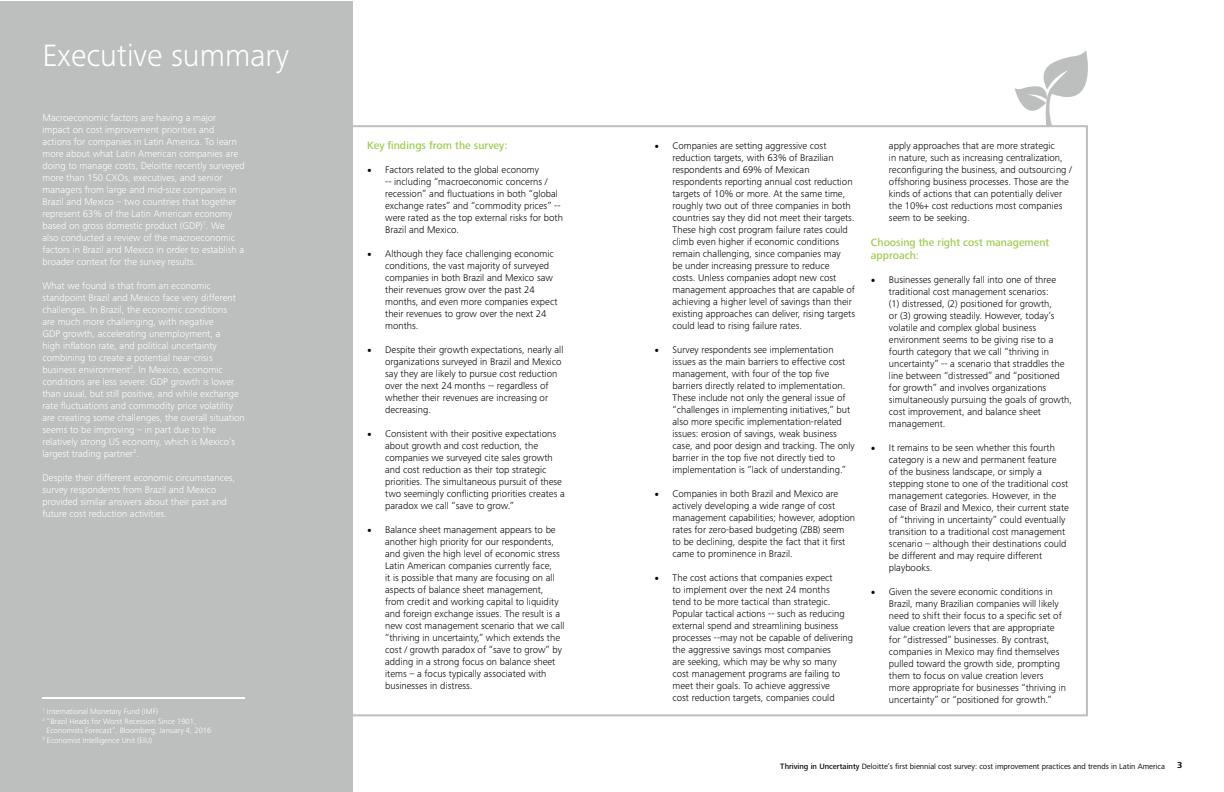
<style>
.page{position:relative;width:1224px;height:792px;background:#fff}
.page>*{position:absolute;margin:0;border:0;box-sizing:border-box;transform-origin:0 0}
.t1{font:300 32px "Frutiger Next Pro";color:#fff}
.t2{font:500 11px/13.2px "Frutiger Next Pro";color:#99ca49}
.t3{font:300 10px/12px "Frutiger Next Pro";color:#000}
.t4{font:300 10px/12px "Frutiger Next Pro";color:#fff}
.t5{font:700 9px "Frutiger Next Pro";color:#000}
.t6{font:300 8px "Frutiger Next Pro";color:#fff}
.t7{font:8px "Frutiger Next Pro";color:#000}
.s1{font-family:"Minion Pro";font-weight:400;font-size:12px}
.s2{font-weight:500}
</style>
<div class="page">
<svg style="left:1015px;top:50px;width:73px;height:77px"></svg>
<div style="left:0;top:1px;width:353px;height:791px;background:#bdbfbf"></div>
<hr style="left:42px;top:697px;width:203px;height:2px;background:#fff">
<h1 class="t1" style="left:42px;top:37px;width:248px">Executive summary</h1>
<p class="t4" style="left:43px;top:111px;width:204px">Macroeconomic factors are having a major impact on cost improvement priorities and actions for companies in Latin America. To learn more about what Latin American companies are doing to manage costs, Deloitte recently surveyed more than 150 CXOs, executives, and senior managers from large and mid-size companies in Brazil and Mexico – two countries that together represent 63% of the Latin American economy based on gross domestic product (GDP)<sup>1</sup>. We<br>also conducted a review of the macroeconomic factors in Brazil and Mexico in order to establish a broader context for the survey results.</p>
<p class="t4" style="left:43px;top:279px;width:204px">What we found is that from an economic standpoint Brazil and Mexico face very different challenges. In Brazil, the economic conditions<br>are much more challenging, with negative<br>GDP growth, accelerating unemployment, a<br>high inflation rate, and political uncertainty combining to create a potential near-crisis business environment<sup>2</sup>. In Mexico, economic conditions are less severe: GDP growth is lower than usual, but still positive, and while exchange rate fluctuations and commodity price volatility are creating some challenges, the overall situation seems to be improving – in part due to the relatively strong US economy, which is Mexico’s largest trading partner<sup>3</sup>.</p>
<p class="t4" style="left:43px;top:471px;width:194px">Despite their different economic circumstances, survey respondents from Brazil and Mexico provided similar answers about their past and future cost reduction activities.</p>
<p class="t6" style="left:42px;top:707px;width:117px"><sup>1</sup> International Monetary Fund (IMF)</p>
<p class="t6" style="left:42px;top:716px;width:155px"><sup>2</sup> “Brazil Heads for Worst Recession Since 1901,</p>
<p class="t6" style="left:47px;top:726px;width:166px">Economists Forecast”, Bloomberg, January 4, 2016</p>
<p class="t6" style="left:42px;top:736px;width:111px"><sup>3</sup> Economist Intelligence Unit (EIU)</p>
<p class="t2" style="left:367px;top:139px;width:142px">Key findings from the survey:</p>
<p class="t3" style="left:385px;top:164px;width:179px;text-indent:-18px"><span class="s1">•</span> Factors related to the global economy<br>-- including “macroeconomic concerns / recession” and fluctuations in both “global exchange rates” and “commodity prices” -- were rated as the top external risks for both Brazil and Mexico.</p>
<p class="t3" style="left:385px;top:248px;width:174px;text-indent:-18px"><span class="s1">•</span> Although they face challenging economic conditions, the vast majority of surveyed companies in both Brazil and Mexico saw their revenues grow over the past 24 months, and even more companies expect their revenues to grow over the next 24 months.</p>
<p class="t3" style="left:385px;top:344px;width:180px;text-indent:-18px"><span class="s1">•</span> Despite their growth expectations, nearly all organizations surveyed in Brazil and Mexico say they are likely to pursue cost reduction over the next 24 months -- regardless of whether their revenues are increasing or decreasing.</p>
<p class="t3" style="left:385px;top:428px;width:181px;text-indent:-18px"><span class="s1">•</span> Consistent with their positive expectations about growth and cost reduction, the companies we surveyed cite sales growth and cost reduction as their top strategic priorities. The simultaneous pursuit of these two seemingly conflicting priorities creates a paradox we call “save to grow.”</p>
<p class="t3" style="left:385px;top:524px;width:181px;text-indent:-18px"><span class="s1">•</span> Balance sheet management appears to be another high priority for our respondents, and given the high level of economic stress Latin American companies currently face,<br>it is possible that many are focusing on all aspects of balance sheet management, from credit and working capital to liquidity and foreign exchange issues. The result is a new cost management scenario that we call “thriving in uncertainty,” which extends the cost / growth paradox of “save to grow” by adding in a strong focus on balance sheet items – a focus typically associated with businesses in distress.</p>
<p class="t3" style="left:673px;top:139px;width:184px;text-indent:-18px"><span class="s1">•</span> Companies are setting aggressive cost reduction targets, with 63% of Brazilian respondents and 69% of Mexican respondents reporting annual cost reduction targets of 10% or more. At the same time, roughly two out of three companies in both countries say they did not meet their targets.<br>These high cost program failure rates could climb even higher if economic conditions remain challenging, since companies may<br>be under increasing pressure to reduce<br>costs. Unless companies adopt new cost management approaches that are capable of achieving a higher level of savings than their existing approaches can deliver, rising targets could lead to rising failure rates.</p>
<p class="t3" style="left:673px;top:343px;width:184px;text-indent:-18px"><span class="s1">•</span> Survey respondents see implementation issues as the main barriers to effective cost management, with four of the top five barriers directly related to implementation.<br>These include not only the general issue of “challenges in implementing initiatives,” but also more specific implementation-related issues: erosion of savings, weak business case, and poor design and tracking. The only barrier in the top five not directly tied to implementation is “lack of understanding.”</p>
<p class="t3" style="left:673px;top:487px;width:184px;text-indent:-18px"><span class="s1">•</span> Companies in both Brazil and Mexico are actively developing a wide range of cost management capabilities; however, adoption rates for zero-based budgeting (ZBB) seem to be declining, despite the fact that it first came to prominence in Brazil.</p>
<p class="t3" style="left:673px;top:571px;width:182px;text-indent:-18px"><span class="s1">•</span> The cost actions that companies expect<br>to implement over the next 24 months<br>tend to be more tactical than strategic.<br>Popular tactical actions -- such as reducing external spend and streamlining business processes --may not be capable of delivering the aggressive savings most companies<br>are seeking, which may be why so many cost management programs are failing to meet their goals. To achieve aggressive<br>cost reduction targets, companies could</p>
<p class="t3" style="left:889px;top:139px;width:185px">apply approaches that are more strategic<br>in nature, such as increasing centralization, reconfiguring the business, and outsourcing / offshoring business processes. Those are the kinds of actions that can potentially deliver the 10%+ cost reductions most companies seem to be seeking.</p>
<p class="t2" style="left:871px;top:236px;width:180px">Choosing the right cost management approach:</p>
<p class="t3" style="left:889px;top:274px;width:185px;text-indent:-18px"><span class="s1">•</span> Businesses generally fall into one of three traditional cost management scenarios:<br>(1) distressed, (2) positioned for growth,<br>or (3) growing steadily. However, today’s volatile and complex global business environment seems to be giving rise to a fourth category that we call “thriving in uncertainty” -- a scenario that straddles the line between “distressed” and “positioned for growth” and involves organizations simultaneously pursuing the goals of growth, cost improvement, and balance sheet management.</p>
<p class="t3" style="left:889px;top:442px;width:182px;text-indent:-18px"><span class="s1">•</span> It remains to be seen whether this fourth category is a new and permanent feature<br>of the business landscape, or simply a stepping stone to one of the traditional cost management categories. However, in the case of Brazil and Mexico, their current state of “thriving in uncertainty” could eventually transition to a traditional cost management scenario – although their destinations could be different and may require different playbooks.</p>
<p class="t3" style="left:889px;top:586px;width:179px;text-indent:-18px"><span class="s1">•</span> Given the severe economic conditions in Brazil, many Brazilian companies will likely need to shift their focus to a specific set of value creation levers that are appropriate for “distressed” businesses. By contrast, companies in Mexico may find themselves pulled toward the growth side, prompting them to focus on value creation levers more appropriate for businesses “thriving in uncertainty” or “positioned for growth.”</p>
<p class="t7" style="left:780px;top:761px;width:386px"><span class="s2">Thriving in Uncertainty</span> Deloitte’s first biennial cost survey: cost improvement practices and trends in Latin America</p>
<p class="t5" style="left:1177px;top:760px;width:7px">3</p>
</div>
